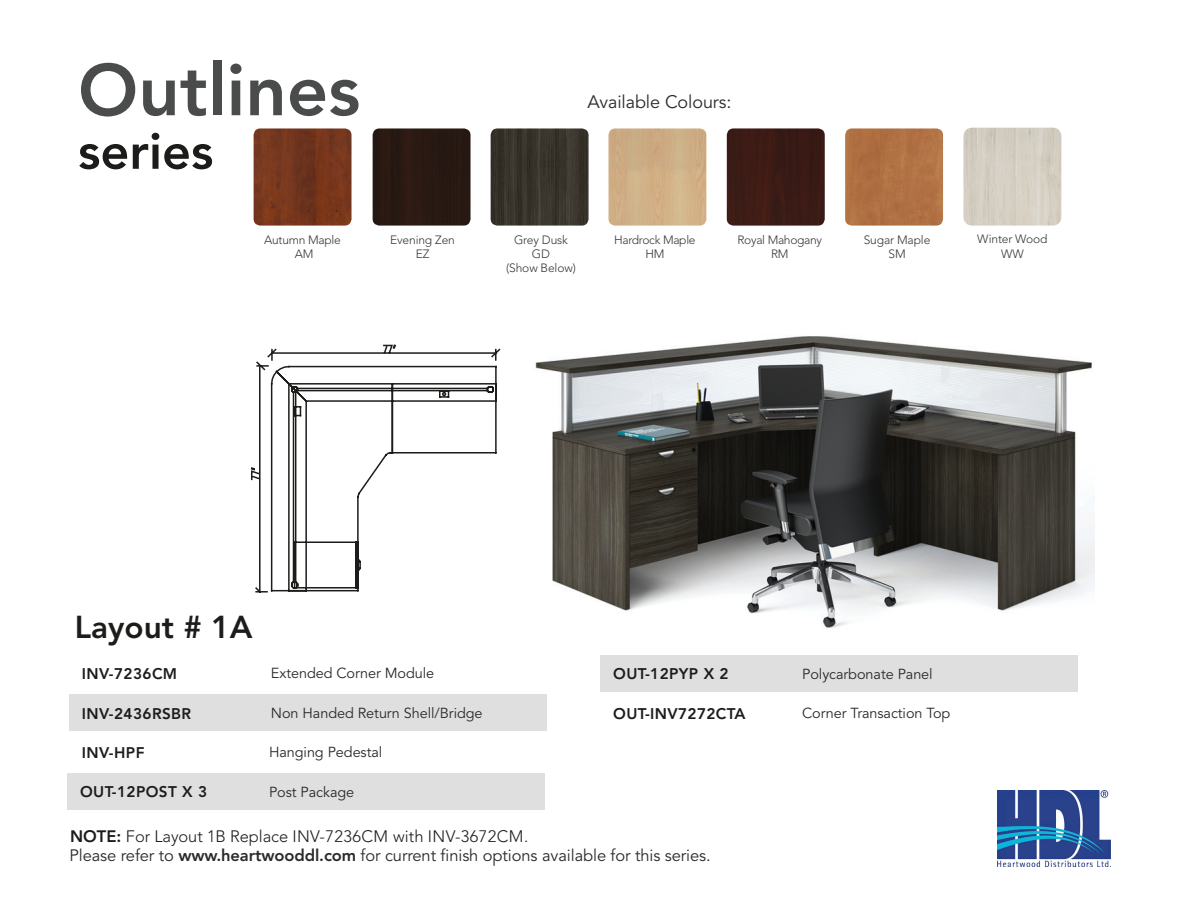
<style>
.page{position:relative;width:1188px;height:918px;background:#fff}
.page>*{position:absolute;margin:0;border:0;box-sizing:border-box;transform-origin:0 0}
.t1{font:800 72.3px "Avenir LT Std";color:#4a4b4b}
.t2{font:800 50.4px "Avenir LT Std";color:#1c1c1a}
.t3{font:800 31.5px "Avenir LT Std";color:#1c1c1a}
.Layouts-WRK{font:18px "Avenir LT Std";letter-spacing:-.005em;color:#2a2a29}
.t4{font:16.5px "Avenir LT Std";letter-spacing:-.005em;color:#2a2a29}
.Layouts-WRK-2{font:300 16.5px "Avenir LT Std";color:#1c1c1a}
.Layouts-WRK-3{font:800 15.3px "Avenir LT Std";letter-spacing:.025em;color:#1c1c1a}
.Layouts-WRK-4{font:14.4px "Avenir LT Std";letter-spacing:-.005em;color:#2a2a29}
.t5{font:300 12px/14.4px "Avenir LT Std";letter-spacing:-.01em;color:#373737;text-align:center}
.s1{font-weight:800}
</style>
<div class="page">
<img style="left:998px;top:790px;width:112px;height:77px">
<img style="left:535px;top:336px;width:559px;height:292px">
<div style="left:69px;top:694px;width:478px;height:37px;background:#dfdfe0"></div>
<div style="left:68px;top:773px;width:477px;height:37px;background:#dfdfe0"></div>
<div style="left:601px;top:655px;width:477px;height:37px;background:#dfdfe0"></div>
<svg style="left:250px;top:371px;width:247px;height:222px"></svg>
<svg style="left:256px;top:344px;width:245px;height:27px"></svg>
<img style="left:845px;top:128px;width:98px;height:98px">
<img style="left:491px;top:128px;width:98px;height:98px">
<img style="left:608px;top:128px;width:98px;height:98px">
<img style="left:727px;top:128px;width:98px;height:98px">
<img style="left:254px;top:128px;width:98px;height:98px">
<div style="left:373px;top:128px;width:98px;height:98px;background:#291912"></div>
<img style="left:963px;top:128px;width:98px;height:98px">
<h1 class="t1" style="left:78px;top:47px;width:284px">Outlines</h1>
<h2 class="t2" style="left:78px;top:121px;width:137px">series</h2>
<p class="Layouts-WRK" style="left:588px;top:91px;width:145px">Available Colours:</p>
<p class="t5" style="left:614px;top:232px;width:83px">Hardrock Maple<br>HM</p>
<p class="t5" style="left:737px;top:232px;width:86px">Royal Mahogany<br>RM</p>
<p class="t5" style="left:977px;top:232px;width:72px">Winter Wood<br>WW</p>
<p class="t5" style="left:264px;top:232px;width:78px">Autumn Maple<br>AM</p>
<p class="t5" style="left:390px;top:232px;width:66px">Evening Zen<br>EZ</p>
<p class="t5" style="left:864px;top:232px;width:68px">Sugar Maple<br>SM</p>
<p class="t5" style="left:514px;top:232px;width:55px">Grey Dusk<br>GD</p>
<p class="t5" style="left:506px;top:261px;width:71px">(Show Below)</p>
<p class="t3" style="left:75px;top:608px;width:179px">Layout # 1A</p>
<p class="Layouts-WRK-3" style="left:82px;top:665px;width:97px">INV-7236CM</p>
<p class="Layouts-WRK-3" style="left:82px;top:704px;width:111px">INV-2436RSBR</p>
<p class="Layouts-WRK-3" style="left:82px;top:743px;width:64px">INV-HPF</p>
<p class="Layouts-WRK-3" style="left:80px;top:783px;width:129px">OUT-12POST X 3</p>
<p class="Layouts-WRK-4" style="left:271px;top:665px;width:165px">Extended Corner Module</p>
<p class="Layouts-WRK-4" style="left:271px;top:705px;width:213px">Non Handed Return Shell/Bridge</p>
<p class="Layouts-WRK-4" style="left:269px;top:744px;width:115px">Hanging Pedestal</p>
<p class="Layouts-WRK-4" style="left:269px;top:784px;width:87px">Post Package</p>
<p class="Layouts-WRK-3" style="left:613px;top:665px;width:117px">OUT-12PYP X 2</p>
<p class="Layouts-WRK-4" style="left:802px;top:665px;width:132px">Polycarbonate Panel</p>
<p class="Layouts-WRK-3" style="left:613px;top:704px;width:134px">OUT-INV7272CTA</p>
<p class="Layouts-WRK-4" style="left:802px;top:705px;width:150px">Corner Transaction Top</p>
<p class="Layouts-WRK-2" style="left:70px;top:826px;width:460px"><span class="s1">NOTE:</span> For Layout 1B Replace INV-7236CM with INV-3672CM.</p>
<p class="t4" style="left:69px;top:846px;width:643px">Please refer to <span class="s1">www.heartwooddl.com</span> for current finish options available for this series.</p>
</div>
